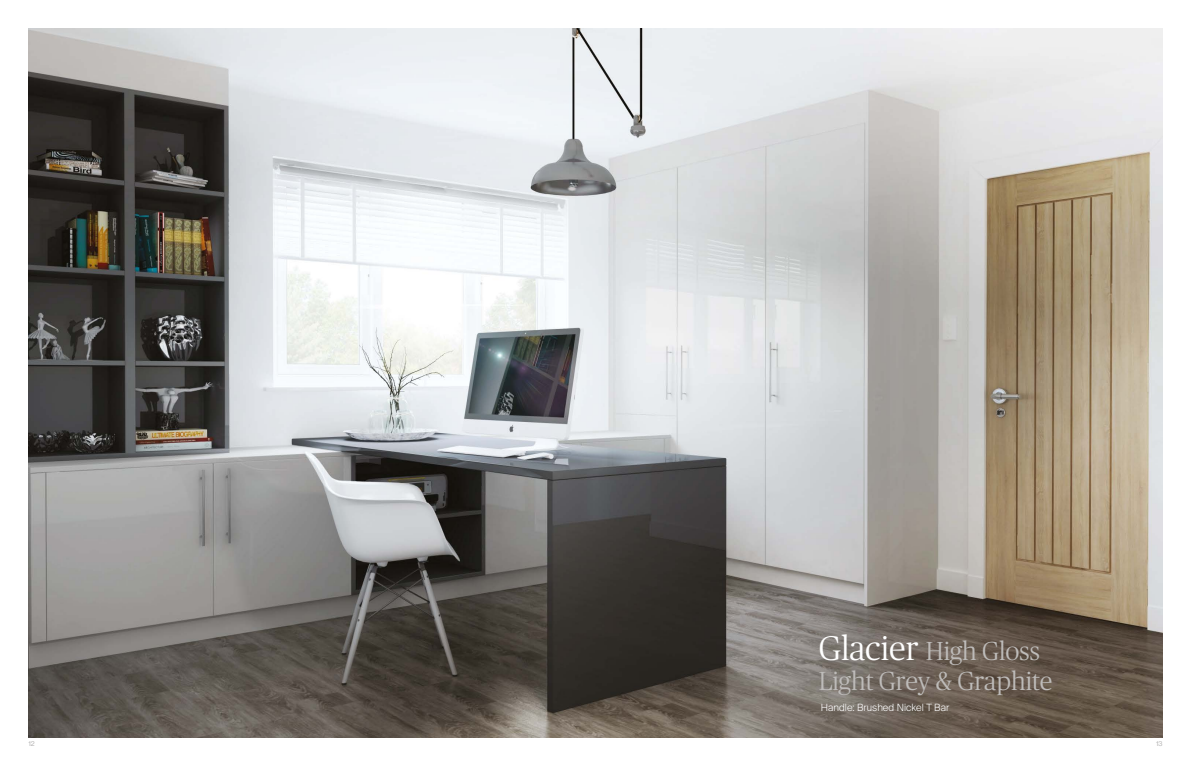
<style>
.page{position:relative;width:1191px;height:766px;background:#fff}
.page>*{position:absolute;margin:0;border:0;box-sizing:border-box;transform-origin:0 0}
.t1{font:300 26px/30px "Publico";color:#bebcba}
.t2{font:300 10px "Suisse Intl";color:#fff}
.t3{font:7px "Haas Grot Disp 55 Roman";color:#b3b2b2}
.s1{font-size:34px;color:#fff}
</style>
<div class="page">
<img style="left:28px;top:28px;width:1134px;height:709px">
<p class="t1" style="left:818px;top:635px;width:235px"><span class="s1">Glacier</span> High Gloss<br>Light Grey &amp; Graphite</p>
<p class="t2" style="left:821px;top:701px;width:130px">Handle: Brushed Nickel T Bar</p>
<p class="t3" style="left:28px;top:739px;width:8px">12</p>
<p class="t3" style="left:1156px;top:739px;width:8px">13</p>
</div>
